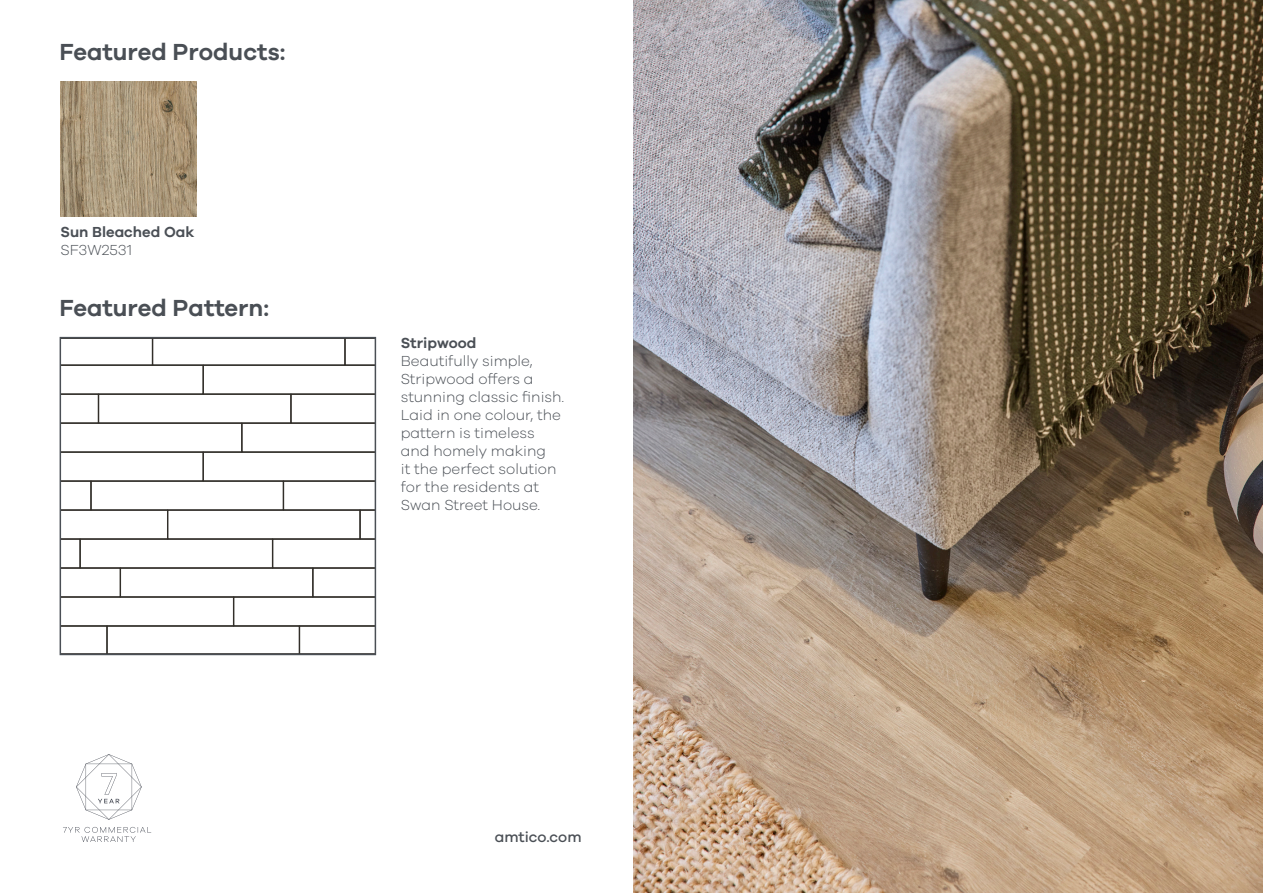
<style>
.page{position:relative;width:1263px;height:893px;background:#fff}
.page>*{position:absolute;margin:0;border:0;box-sizing:border-box;transform-origin:0 0}
.t1{font:600 24px "Galano Grotesque";color:#4a4f55}
.t2{font:300 15px/18px "Galano Grotesque";color:#4a4f55}
.t3{font:600 15px "Galano Grotesque";color:#4a4f55}
.t4{font:500 15px "Galano Grotesque";color:#4a4f55}
</style>
<div class="page">
<img style="left:634px;top:0;width:629px;height:893px">
<svg style="left:63px;top:340px;width:310px;height:312px"></svg>
<div style="left:60px;top:337px;width:316px;height:318px;border:2px solid #4a4f55"></div>
<svg style="left:63px;top:827px;width:88px;height:15px"></svg>
<svg style="left:76px;top:754px;width:66px;height:66px"></svg>
<img style="left:61px;top:81px;width:136px;height:135px">
<p class="t1" style="left:60px;top:37px;width:227px">Featured Products:</p>
<p class="t3" style="left:61px;top:223px;width:135px">Sun Bleached Oak</p>
<p class="t2" style="left:61px;top:240px;width:73px">SF3W2531</p>
<p class="t1" style="left:60px;top:294px;width:211px">Featured Pattern:</p>
<p class="t3" style="left:401px;top:334px;width:77px">Stripwood</p>
<p class="t2" style="left:401px;top:352px;width:165px">Beautifully simple,<br>Stripwood offers a stunning classic finish.<br>Laid in one colour, the pattern is timeless and homely making<br>it the perfect solution for the residents at<br>Swan Street House.</p>
<p class="t4" style="left:495px;top:828px;width:88px">amtico.com</p>
</div>
